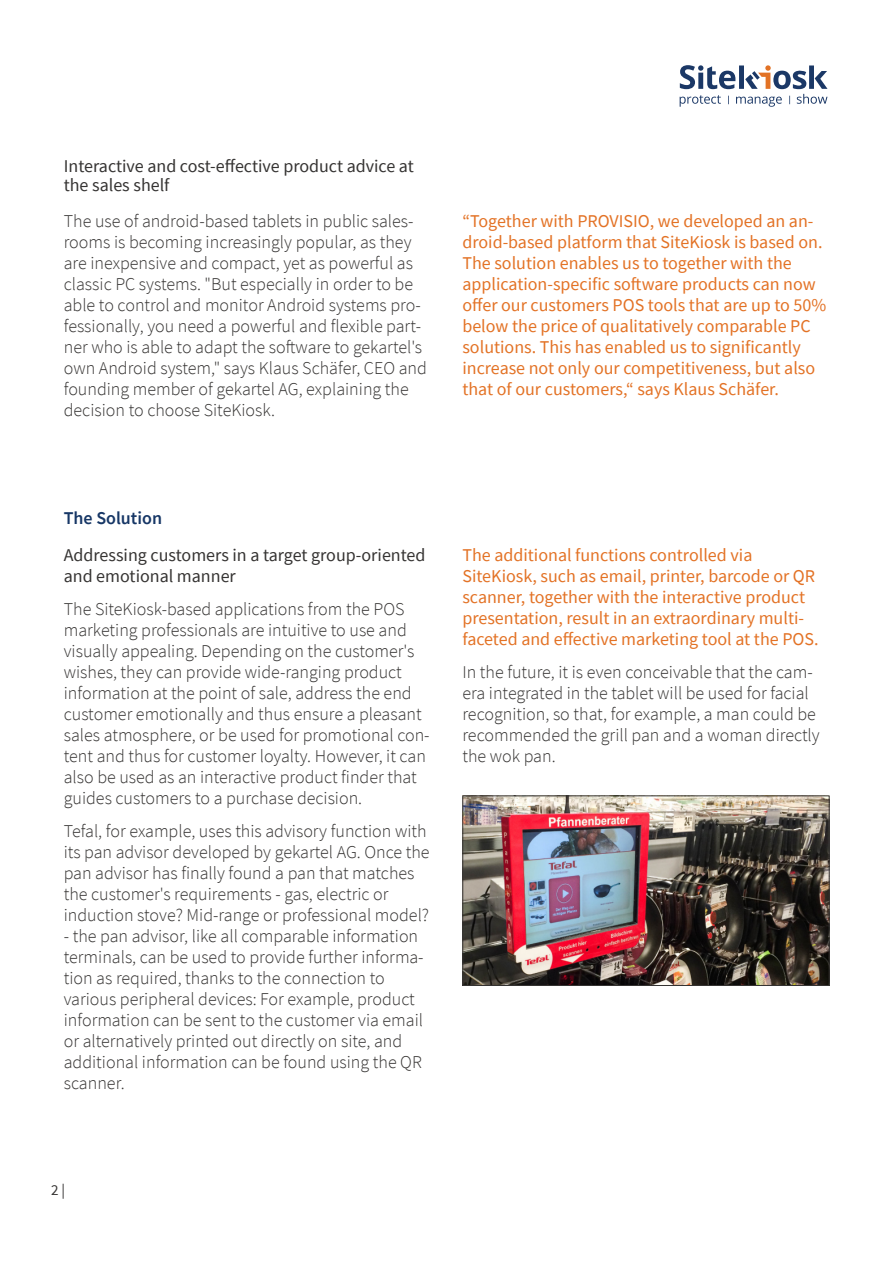
<style>
.page{position:relative;width:893px;height:1263px;background:#fff}
.page>*{position:absolute;margin:0;border:0;box-sizing:border-box;transform-origin:0 0}
.t1{font:300 18px/21px "Source Sans Pro";color:#353332}
.t2{font:18px/21px "Source Sans Pro";color:#e37225}
.t3{font:18px/21px "Source Sans Pro";color:#353332}
.t4{font:600 18px "Source Sans Pro";color:#173766}
.t5{font:15px "Source Sans Pro";color:#353332}
</style>
<div class="page">
<svg style="left:680px;top:65px;width:147px;height:42px"></svg>
<img style="left:465px;top:798px;width:362px;height:186px">
<div style="left:463px;top:796px;width:366px;height:190px;border:1px solid #353332"></div>
<p class="t3" style="left:64px;top:158px;width:352px;line-height:19.5px">Interactive and cost-effective product advice at the sales shelf</p>
<p class="t1" style="left:64px;top:212px;width:365px">The use of android-based tablets in public sales&shy;rooms is becoming increasingly popular, as they are inexpensive and compact, yet as powerful as classic PC systems. "But especially in order to be able to control and monitor Android systems pro&shy;fessionally, you need a powerful and flexible part&shy;ner who is able to adapt the software to gekartel's own Android system," says Klaus Schäfer, CEO and founding member of gekartel AG, explaining the decision to choose SiteKiosk.</p>
<p class="t2" style="left:462px;top:212px;width:365px">“Together with PROVISIO, we developed an an&shy;droid-based platform that SiteKiosk is based on.<br>The solution enables us to together with the application-specific software products can now offer our customers POS tools that are up to 50% below the price of qualitatively comparable PC solutions. This has enabled us to significantly increase not only our competitiveness, but also that of our customers,“ says Klaus Schäfer.</p>
<p class="t4" style="left:64px;top:510px;width:100px">The Solution</p>
<p class="t3" style="left:64px;top:546px;width:363px">Addressing customers in a target group-oriented and emotional manner</p>
<p class="t1" style="left:64px;top:600px;width:367px">The SiteKiosk-based applications from the POS marketing professionals are intuitive to use and visually appealing. Depending on the customer's wishes, they can provide wide-ranging product information at the point of sale, address the end customer emotionally and thus ensure a pleasant sales atmosphere, or be used for promotional con&shy;tent and thus for customer loyalty. However, it can also be used as an interactive product finder that guides customers to a purchase decision.</p>
<p class="t1" style="left:64px;top:822px;width:367px">Tefal, for example, uses this advisory function with its pan advisor developed by gekartel AG. Once the pan advisor has finally found a pan that matches the customer's requirements - gas, electric or induction stove? Mid-range or professional model?</p>
<p class="t1" style="left:64px;top:927px;width:361px">- the pan advisor, like all comparable information terminals, can be used to provide further informa&shy;tion as required, thanks to the connection to various peripheral devices: For example, product information can be sent to the customer via email or alternatively printed out directly on site, and additional information can be found using the QR scanner.</p>
<p class="t2" style="left:462px;top:546px;width:358px">The additional functions controlled via SiteKiosk, such as email, printer, barcode or QR scanner, together with the interactive product presentation, result in an extraordinary multi&shy;faceted and effective marketing tool at the POS.</p>
<p class="t1" style="left:462px;top:663px;width:359px">In the future, it is even conceivable that the cam&shy;era integrated in the tablet will be used for facial recognition, so that, for example, a man could be recommended the grill pan and a woman directly the wok pan.</p>
<p class="t5" style="left:51px;top:1184px;width:16px">2|</p>
</div>
